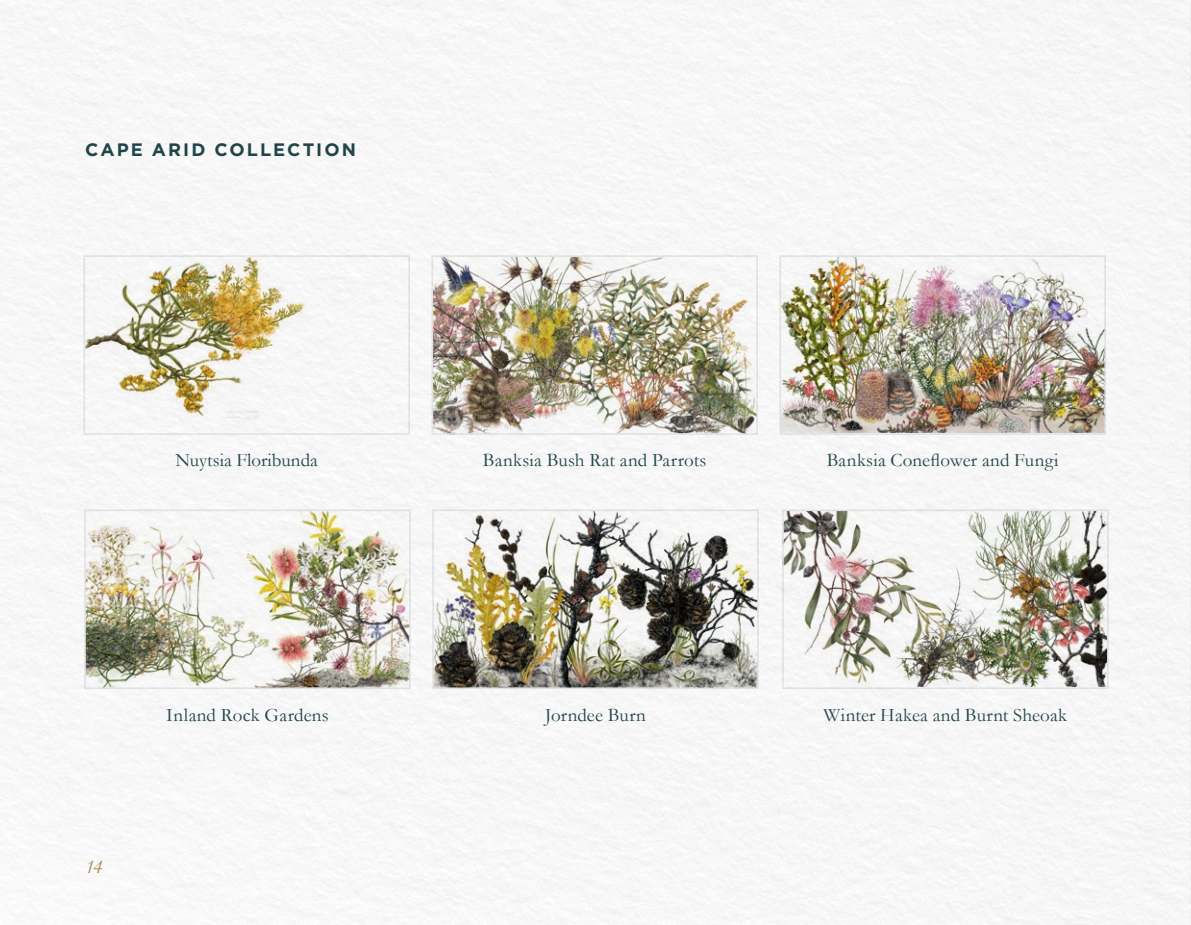
<style>
.page{position:relative;width:1191px;height:925px;background:#fff}
.page>*{position:absolute;margin:0;border:0;box-sizing:border-box;transform-origin:0 0}
.t1{font:italic 20px "Garamond";color:#ab945b}
.t2{font:19px "Garamond";letter-spacing:.01em;color:#22484c}
.t3{font:700 18px "Gotham";letter-spacing:.115em;color:#22484c}
</style>
<div class="page">
<img style="left:0;top:0;width:1191px;height:924px">
<p class="t3" style="left:85px;top:138px;width:272px">CAPE ARID COLLECTION</p>
<p class="t2" style="left:175px;top:447px;width:144px">Nuytsia Floribunda</p>
<p class="t2" style="left:483px;top:447px;width:225px">Banksia Bush Rat and Parrots</p>
<p class="t2" style="left:826px;top:447px;width:233px">Banksia Coneflower and Fungi</p>
<p class="t1" style="left:85px;top:852px;width:19px">14</p>
<p class="t2" style="left:166px;top:701px;width:164px">Inland Rock Gardens</p>
<p class="t2" style="left:545px;top:701px;width:102px">Jorndee Burn</p>
<p class="t2" style="left:823px;top:701px;width:245px">Winter Hakea and Burnt Sheoak</p>
</div>
